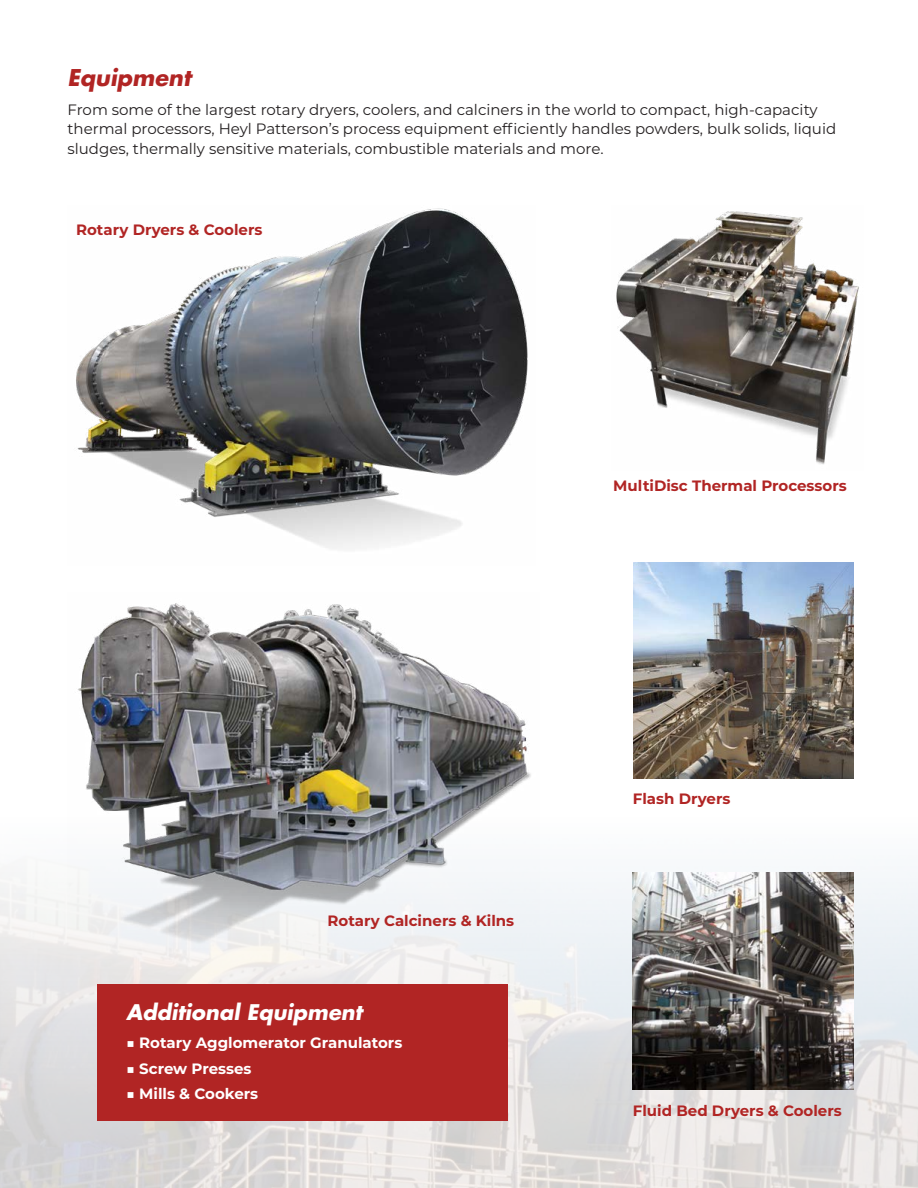
<style>
.page{position:relative;width:918px;height:1188px;background:#fff}
.page>*{position:absolute;margin:0;border:0;box-sizing:border-box;transform-origin:0 0}
.t1{font:italic 700 22.5px "Futura Std";color:#b12524}
.t2{font:italic 700 21px "Futura Std";color:#fff}
.t3{font:15px/19.5px "Montserrat";color:#231f20}
.t4{font:700 15px "Montserrat";color:#b12524}
.t5{font:700 15px "Montserrat";color:#fff}
.s1{font-weight:500}
</style>
<div class="page">
<img style="left:0;top:872px;width:918px;height:316px">
<div style="left:97px;top:984px;width:411px;height:136px;background:#b12524"></div>
<img style="left:68px;top:603px;width:472px;height:347px">
<img style="left:76px;top:208px;width:452px;height:341px">
<img style="left:616px;top:211px;width:243px;height:254px">
<img style="left:633px;top:562px;width:220px;height:217px">
<img style="left:633px;top:873px;width:220px;height:217px">
<h1 class="t1" style="left:68px;top:63px;width:125px">Equipment</h1>
<p class="t3" style="left:68px;top:99px;width:770px">From some of the largest rotary dryers, coolers, and calciners in the world to compact, high-capacity thermal processors, Heyl Patterson’s process equipment efficiently handles powders, bulk solids, liquid sludges, thermally sensitive materials, combustible materials and more.</p>
<p class="t4" style="left:76px;top:219px;width:188px">Rotary Dryers &amp; Coolers</p>
<p class="t4" style="left:613px;top:475px;width:235px">MultiDisc Thermal Processors</p>
<p class="t4" style="left:328px;top:910px;width:188px">Rotary Calciners &amp; Kilns</p>
<h2 class="t2" style="left:126px;top:998px;width:238px">Additional Equipment</h2>
<p class="t5" style="left:126px;top:1032px;width:278px"><span class="s1">■</span> Rotary Agglomerator Granulators</p>
<p class="t5" style="left:126px;top:1058px;width:127px"><span class="s1">■</span> Screw Presses</p>
<p class="t5" style="left:126px;top:1083px;width:134px"><span class="s1">■</span> Mills &amp; Cookers</p>
<p class="t4" style="left:633px;top:788px;width:99px">Flash Dryers</p>
<p class="t4" style="left:633px;top:1100px;width:210px">Fluid Bed Dryers &amp; Coolers</p>
</div>
